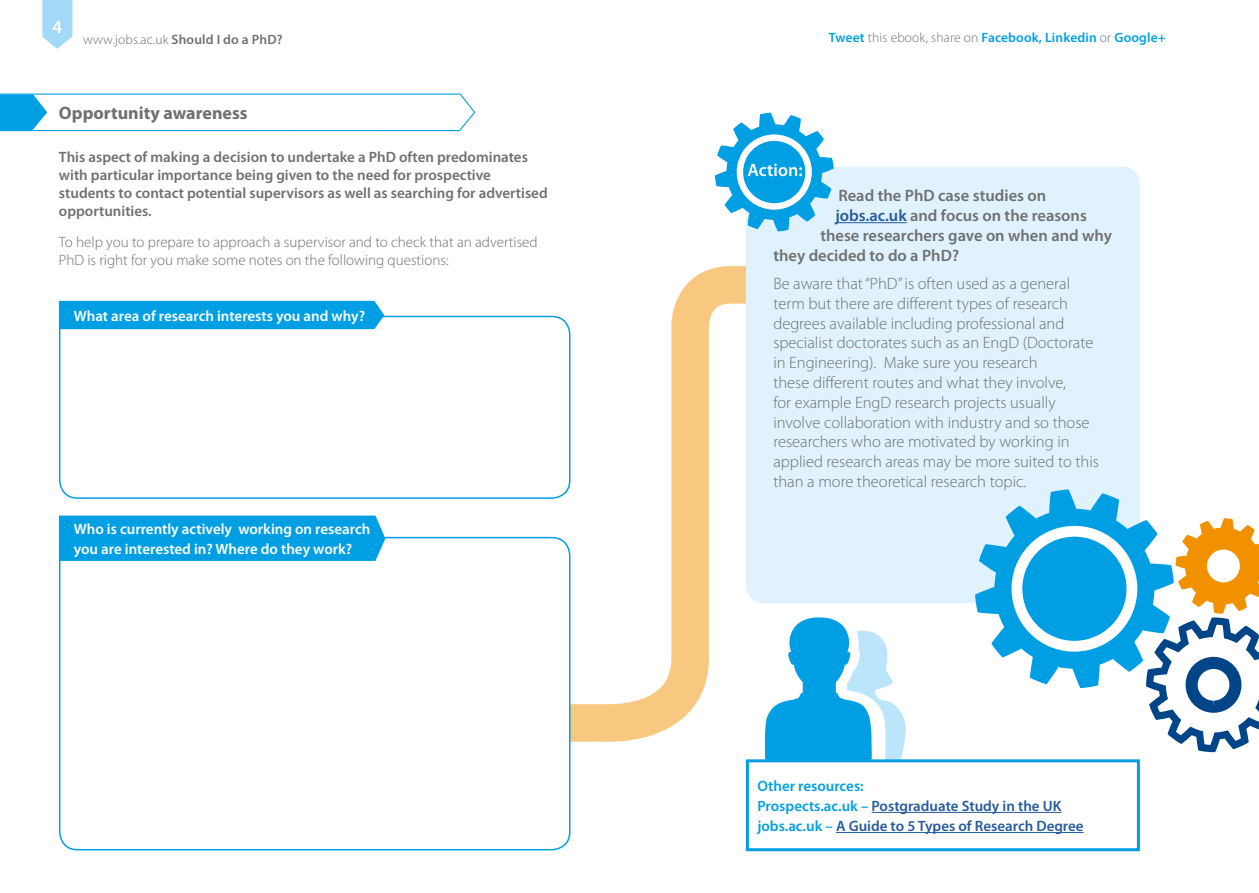
<style>
.page{position:relative;width:1259px;height:893px;background:#fff}
.page>*{position:absolute;margin:0;border:0;box-sizing:border-box;transform-origin:0 0}
.t1{font:700 18px "Myriad Pro";color:#707070}
.t2{font:600 18px "Myriad Pro";color:#fff}
.t3{font:300 16.5px/19.8px "Myriad Pro";color:#707070}
.t4{font:600 16.5px "Myriad Pro";color:#707070}
.t5{font:600 15px/18px "Myriad Pro";color:#707070}
.t6{font:300 15px/18px "Myriad Pro";color:#707070}
.t7{font:600 15px/19.5px "Myriad Pro";color:#fff}
.t8{font:600 15px/20.1px "Myriad Pro";color:#275b9b}
.t9{font:600 13.5px "Myriad Pro";letter-spacing:.01em;color:#009fe3}
.t10{font:300 13.5px "Myriad Pro";letter-spacing:.01em;color:#707070}
.s1{font-weight:600}
.s2{font-weight:300;color:#707070}
.s3{color:#275b9b}
.s4{color:#009fe3}
</style>
<div class="page">
<svg style="left:42px;top:0;width:30px;height:49px"></svg>
<svg style="left:113px;top:266px;width:633px;height:494px"></svg>
<svg style="left:0;top:93px;width:476px;height:39px"></svg>
<svg style="left:58px;top:308px;width:513px;height:192px"></svg>
<div style="left:746px;top:163px;width:394px;height:440px;background:#dff2fd"></div>
<svg style="left:58px;top:529px;width:513px;height:322px"></svg>
<div style="left:59px;top:301px;width:325px;height:28px;background:#009fe3"></div>
<div style="left:59px;top:516px;width:326px;height:45px;background:#009fe3"></div>
<svg style="left:975px;top:489px;width:284px;height:263px"></svg>
<div style="left:1207px;top:549px;width:32px;height:33px;background:#fff;border-radius:50%"></div>
<hr style="left:835px;top:222px;width:71px;height:1px;background:#275b9b">
<svg style="left:715px;top:113px;width:118px;height:118px"></svg>
<svg style="left:764px;top:617px;width:142px;height:142px"></svg>
<hr style="left:871px;top:812px;width:190px;height:1px;background:#275b9b">
<hr style="left:836px;top:832px;width:247px;height:1px;background:#275b9b">
<div style="left:746px;top:759px;width:394px;height:92px;border:3px solid #009fe3"></div>
<p class="t2" style="left:53px;top:16px;width:11px">4</p>
<p class="t10" style="left:83px;top:32px;width:201px">www.jobs.ac.uk <span class="s1">Should I do a PhD?</span></p>
<p class="t9" style="left:829px;top:29px;width:338px">Tweet <span class="s2">this ebook, share on</span> Facebook, Linkedin <span class="s2">or</span> Google+</p>
<p class="t1" style="left:59px;top:101px;width:190px">Opportunity awareness</p>
<p class="t5" style="left:59px;top:148px;width:490px">This aspect of making a decision to undertake a PhD often predominates with particular importance being given to the need for prospective students to contact potential supervisors as well as searching for advertised opportunities.</p>
<p class="t6" style="left:59px;top:233px;width:480px">To help you to prepare to approach a supervisor and to check that an advertised<br>PhD is right for you make some notes on the following questions:</p>
<p class="t7" style="left:74px;top:305px;width:293px">What area of research interests you and why?</p>
<p class="t7" style="left:74px;top:519px;width:298px">Who is currently actively working on research you are interested in? Where do they work?</p>
<p class="t4" style="left:838px;top:185px;width:209px">Read the PhD case studies on</p>
<p class="t4" style="left:835px;top:205px;width:253px"><span class="s3">jobs.ac.uk</span> and focus on the reasons</p>
<p class="t4" style="left:820px;top:225px;width:293px">these researchers gave on when and why</p>
<p class="t4" style="left:773px;top:245px;width:187px">they decided to do a PhD?</p>
<p class="t3" style="left:773px;top:274px;width:327px">Be aware that “PhD” is often used as a general term but there are different types of research degrees available including professional and specialist doctorates such as an EngD (Doctorate in Engineering). Make sure you research<br>these different routes and what they involve,<br>for example EngD research projects usually involve collaboration with industry and so those researchers who are motivated by working in applied research areas may be more suited to this than a more theoretical research topic.</p>
<p class="t8" style="left:757px;top:775px;width:328px"><span class="s4">Other resources:<br>Prospects.ac.uk –</span> Postgraduate Study in the UK <span class="s4">jobs.ac.uk –</span> A Guide to 5 Types of Research Degree</p>
</div>
